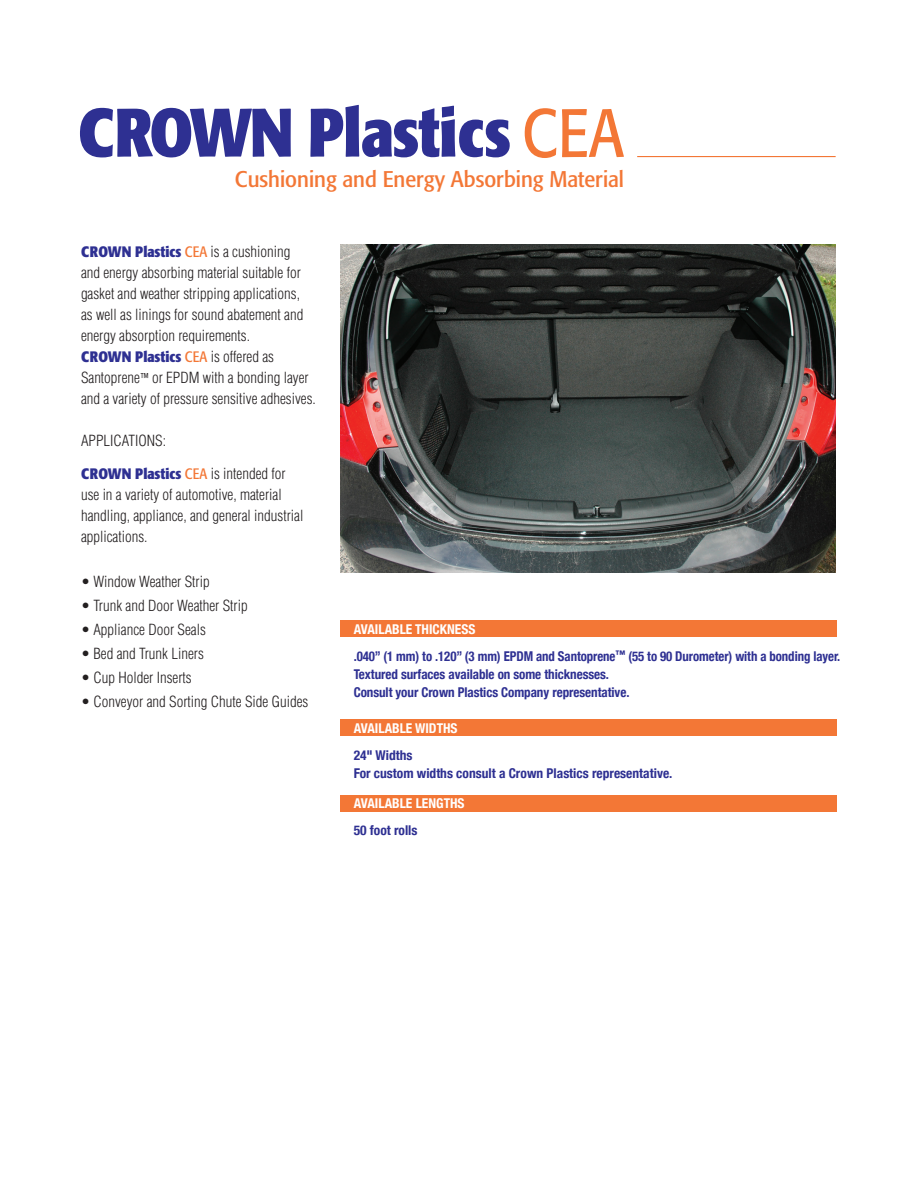
<style>
.page{position:relative;width:918px;height:1188px;background:#fff}
.page>*{position:absolute;margin:0;border:0;box-sizing:border-box;transform-origin:0 0}
.t1{font:700 condensed 67.65px "Formata";letter-spacing:-.02em;color:#2e3092}
.t2{font:condensed 22.5px "Formata";color:#f37736;scale:1.1 1}
.t3{font:300 condensed 15px/21px "Helvetica LT Std";color:#231f20}
.t4{font:700 condensed 15px "Formata";color:#2e3092}
.t5{font:700 condensed 13.5px/18px "Helvetica Neue";letter-spacing:-.005em;color:#2e3092}
.t6{font:700 condensed 13.5px/27px "Helvetica Neue";letter-spacing:-.005em;color:#2e3092;scale:.95 1}
.t7{font:700 condensed 13.5px "Helvetica Neue";color:#fff}
.s1{font-weight:400;color:#f37736}
.s2{font-family:"Helvetica LT Std";font-weight:300;color:#231f20}
.s3{font-size:12px}
.s4{color:#fff}
</style>
<div class="page">
<hr style="left:637px;top:156px;width:199px;height:1px;background:#f37736">
<img style="left:340px;top:245px;width:496px;height:327px">
<div style="left:340px;top:621px;width:497px;height:16px;background:#f37736"></div>
<div style="left:340px;top:719px;width:497px;height:16px;background:#f37736"></div>
<div style="left:340px;top:795px;width:497px;height:16px;background:#f37736"></div>
<svg style="left:525px;top:108px;width:31px;height:50px"></svg>
<svg style="left:562px;top:109px;width:62px;height:48px"></svg>
<h1 class="t1" style="left:78px;top:91px;width:435px">CROWN Plastics</h1>
<h2 class="t2" style="left:235px;top:166px;width:355px">Cushioning and Energy Absorbing Material</h2>
<p class="t4" style="left:81px;top:243px;width:211px">CROWN Plastics <span class="s1">CEA</span> <span class="s2">is a cushioning</span></p>
<p class="t3" style="left:81px;top:262px;width:224px">and energy absorbing material suitable for gasket and weather stripping applications, as well as linings for sound abatement and energy absorption requirements.</p>
<p class="t4" style="left:81px;top:348px;width:195px">CROWN Plastics <span class="s1">CEA</span> <span class="s2">is offered as</span></p>
<p class="t3" style="left:81px;top:367px;width:236px">Santoprene<span class="s3">™</span> or EPDM with a bonding layer and a variety of pressure sensitive adhesives.</p>
<p class="t3" style="left:81px;top:430px;width:87px">APPLICATIONS:</p>
<p class="t4" style="left:81px;top:465px;width:206px">CROWN Plastics <span class="s1">CEA</span> <span class="s2">is intended for</span></p>
<p class="t3" style="left:81px;top:484px;width:224px">use in a variety of automotive, material handling, appliance, and general industrial applications.</p>
<p class="t3" style="left:81px;top:571px;width:130px">• Window Weather Strip</p>
<p class="t3" style="left:81px;top:595px;width:168px">• Trunk and Door Weather Strip</p>
<p class="t3" style="left:81px;top:619px;width:126px">• Appliance Door Seals</p>
<p class="t3" style="left:81px;top:643px;width:124px">• Bed and Trunk Liners</p>
<p class="t3" style="left:81px;top:667px;width:112px">• Cup Holder Inserts</p>
<p class="t3" style="left:81px;top:691px;width:229px">• Conveyor and Sorting Chute Side Guides</p>
<p class="t6" style="left:354px;top:614px;width:514px"><span class="s4">AVAILABLE THICKNESS<br></span>.040” (1 mm) to .120” (3 mm) EPDM and Santoprene<sup>™</sup> (55 to 90 Durometer) with a bonding layer.</p>
<p class="t5" style="left:354px;top:664px;width:277px">Textured surfaces available on some thicknesses.<br>Consult your Crown Plastics Company representative.</p>
<p class="t7" style="left:354px;top:717px;width:105px">AVAILABLE WIDTHS</p>
<p class="t5" style="left:354px;top:745px;width:320px">24" Widths<br>For custom widths consult a Crown Plastics representative.</p>
<p class="t7" style="left:354px;top:792px;width:112px">AVAILABLE LENGTHS</p>
<p class="t5" style="left:354px;top:820px;width:65px">50 foot rolls</p>
</div>
